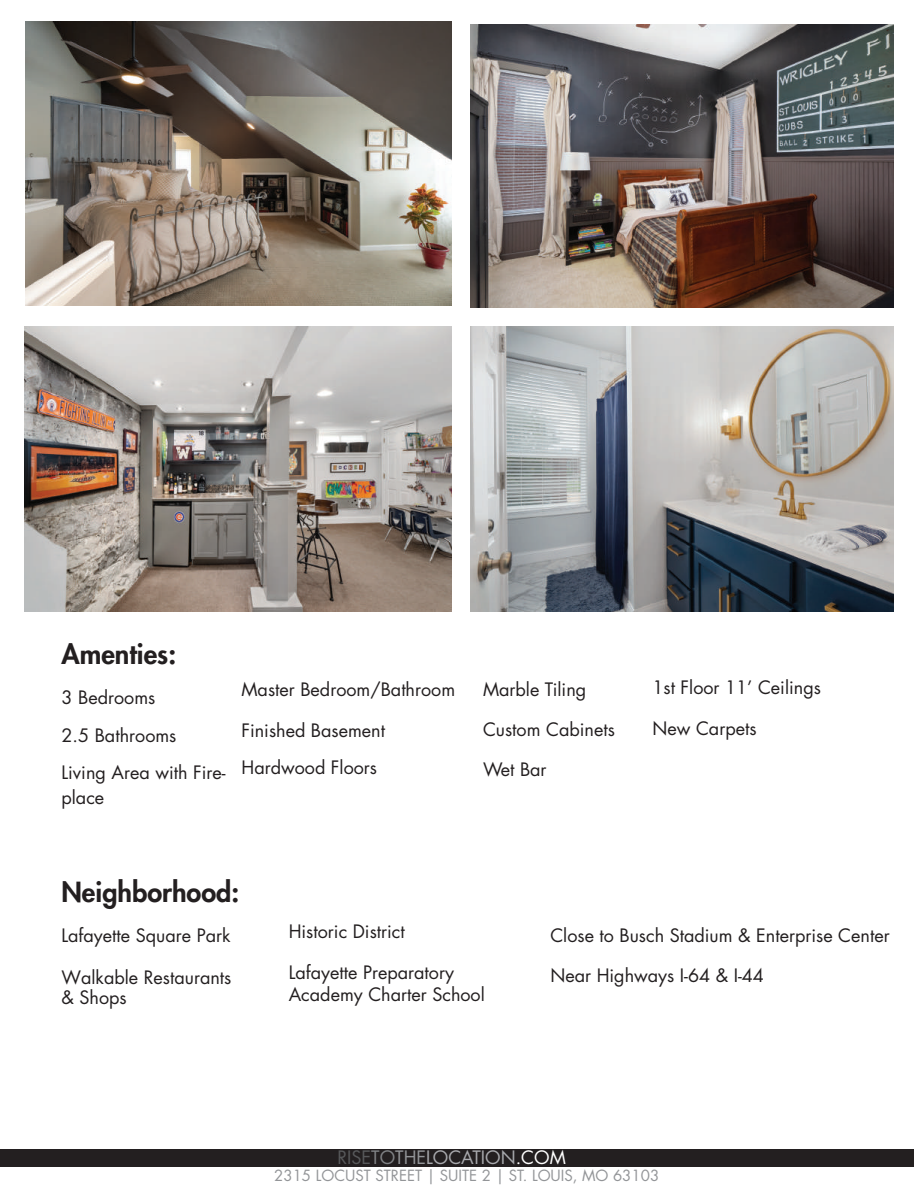
<style>
.page{position:relative;width:918px;height:1188px;background:#fff}
.page>*{position:absolute;margin:0;border:0;box-sizing:border-box;transform-origin:0 0}
.t1{font:800 27px "Futura Std";color:#231f20}
.t2{font:18px/37.2px "Futura Std";color:#231f20}
.t3{font:18px "Futura Std";color:#a8a9ad}
.t4{font:15px "Futura Std";color:#939598}
.s1{color:#57585a}
.s2{color:#808285}
.s3{color:#939598}
.s4{color:#fff}
</style>
<div class="page">
<img style="left:25px;top:21px;width:427px;height:285px">
<div style="left:0;top:1149px;width:914px;height:18px;background:#231f20"></div>
<img style="left:470px;top:25px;width:424px;height:282px">
<img style="left:24px;top:326px;width:428px;height:286px">
<img style="left:470px;top:326px;width:424px;height:286px">
<h1 class="t1" style="left:62px;top:637px;width:116px">Amenties:</h1>
<p class="t2" style="left:62px;top:679px;width:166px">3 Bedrooms<br>2.5 Bathrooms<br>Living Area with Fire-</p>
<p class="t2" style="left:62px;top:779px;width:44px">place</p>
<p class="t2" style="left:242px;top:671px;width:215px">Master Bedroom/Bathroom</p>
<p class="t2" style="left:242px;top:712px;width:145px">Finished Basement<br>Hardwood Floors</p>
<p class="t2" style="left:483px;top:671px;width:105px">Marble Tiling</p>
<p class="t2" style="left:483px;top:711px;width:133px">Custom Cabinets</p>
<p class="t2" style="left:483px;top:751px;width:65px">Wet Bar</p>
<p class="t2" style="left:653px;top:669px;width:170px">1st Floor 11’ Ceilings</p>
<p class="t2" style="left:653px;top:710px;width:106px">New Carpets</p>
<h1 class="t1" style="left:62px;top:875px;width:179px">Neighborhood:</h1>
<p class="t2" style="left:62px;top:917px;width:171px">Lafayette Square Park</p>
<p class="t2" style="left:62px;top:967px;width:171px;line-height:20.7px">Walkable Restaurants &amp; Shops</p>
<p class="t2" style="left:289px;top:913px;width:118px">Historic District</p>
<p class="t2" style="left:289px;top:962px;width:198px;line-height:21.6px">Lafayette Preparatory<br>Academy Charter School</p>
<p class="t2" style="left:550px;top:917px;width:341px">Close to Busch Stadium &amp; Enterprise Center</p>
<p class="t2" style="left:550px;top:957px;width:215px">Near Highways I-64 &amp; I-44</p>
<p class="t3" style="left:338px;top:1146px;width:230px"><span class="s1">RISE</span><span class="s2">TO</span><span class="s3">THE</span>LOCATION<span class="s4">.COM</span></p>
<p class="t4" style="left:274px;top:1166px;width:387px">2315 LOCUST STREET | SUITE 2 | ST. LOUIS, MO 63103</p>
</div>
